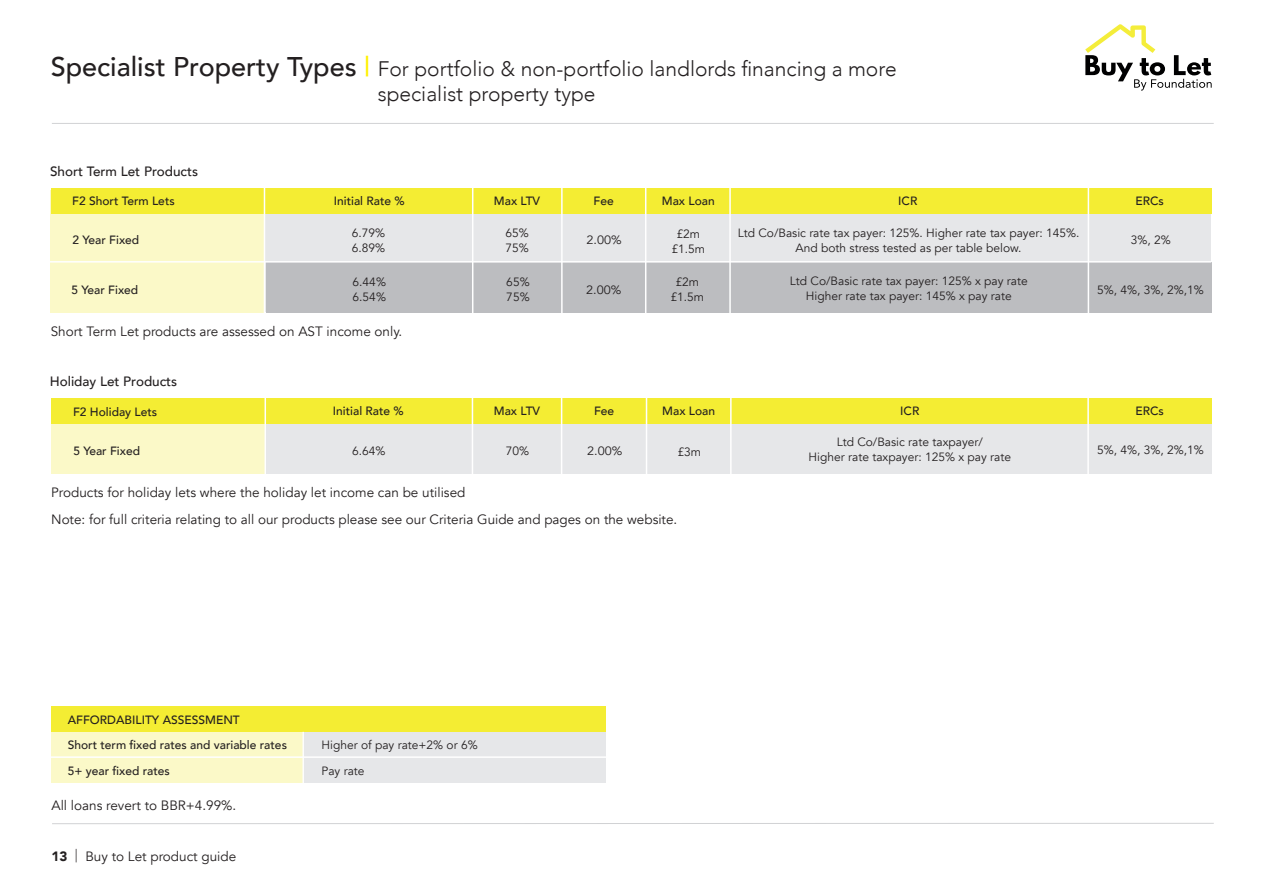
<style>
.page{position:relative;width:1263px;height:893px;background:#fff}
.page>*{position:absolute;margin:0;border:0;box-sizing:border-box;transform-origin:0 0}
.t1{font:300 21px "Avenir";color:#231f20}
.t2{font:13.5px "Avenir";color:#231f20}
.t3{font:500 13.5px "Avenir";color:#231f20}
.t4{font:12px/15px "Avenir";color:#231f20;text-align:center}
.t5{font:500 12px "Avenir";color:#231f20}
.t6{font:12px "Avenir";color:#231f20;scale:1.05 1}
.s1{font-weight:500;font-size:27px}
.s2{font-weight:500;font-size:27px;color:#fff101}
.s3{font-weight:900}
.s4{font-weight:300}
</style>
<div class="page">
<svg style="left:1085px;top:24px;width:127px;height:67px"></svg>
<hr style="left:52px;top:123px;width:1162px;height:1px;background:#d1d2d4">
<hr style="left:52px;top:823px;width:1162px;height:1px;background:#d1d2d4">
<div style="left:303px;top:732px;width:303px;height:51px;background:#e6e7e9"></div>
<div style="left:51px;top:731px;width:252px;height:52px;background:#fbf9c8"></div>
<div style="left:51px;top:706px;width:555px;height:26px;background:#f4ed33"></div>
<hr style="left:50px;top:756px;width:557px;height:2px;background:#fff">
<hr style="left:302px;top:732px;width:2px;height:53px;background:#fff">
<div style="left:265px;top:190px;width:946px;height:122px;background:#e6e7e9"></div>
<div style="left:266px;top:262px;width:945px;height:50px;background:#bcbdc0"></div>
<div style="left:50px;top:190px;width:215px;height:123px;background:#fbf9c8"></div>
<div style="left:51px;top:188px;width:1160px;height:26px;background:#f4ed33"></div>
<hr style="left:48px;top:261px;width:1163px;height:2px;background:#fff">
<hr style="left:1088px;top:183px;width:1px;height:137px;background:#fff">
<hr style="left:729px;top:182px;width:2px;height:138px;background:#fff">
<hr style="left:645px;top:183px;width:1px;height:137px;background:#fff">
<hr style="left:561px;top:182px;width:2px;height:138px;background:#fff">
<hr style="left:472px;top:182px;width:1px;height:138px;background:#fff">
<hr style="left:264px;top:184px;width:1px;height:136px;background:#fff">
<div style="left:265px;top:401px;width:947px;height:72px;background:#e6e7e9"></div>
<div style="left:51px;top:401px;width:214px;height:72px;background:#fbf9c8"></div>
<div style="left:51px;top:399px;width:1161px;height:25px;background:#f4ed33"></div>
<hr style="left:265px;top:393px;width:1px;height:86px;background:#fff">
<hr style="left:1087px;top:393px;width:2px;height:85px;background:#fff">
<hr style="left:730px;top:393px;width:2px;height:85px;background:#fff">
<hr style="left:646px;top:393px;width:1px;height:85px;background:#fff">
<hr style="left:561px;top:393px;width:1px;height:85px;background:#fff">
<hr style="left:472px;top:393px;width:1px;height:85px;background:#fff">
<p class="t1" style="left:51px;top:56px;width:847px"><span class="s1">Specialist Property Types</span> <span class="s2">|</span> For portfolio &amp; non-portfolio landlords financing a more</p>
<p class="t1" style="left:378px;top:81px;width:219px">specialist property type</p>
<p class="t3" style="left:50px;top:159px;width:150px">Short Term Let Products</p>
<p class="t5" style="left:72px;top:191px;width:104px">F2 Short Term Lets</p>
<p class="t5" style="left:334px;top:190px;width:72px">Initial Rate %</p>
<p class="t5" style="left:494px;top:190px;width:48px">Max LTV</p>
<p class="t5" style="left:593px;top:190px;width:22px">Fee</p>
<p class="t5" style="left:662px;top:190px;width:54px">Max Loan</p>
<p class="t5" style="left:898px;top:190px;width:21px">ICR</p>
<p class="t5" style="left:1135px;top:190px;width:30px">ERCs</p>
<p class="t4" style="left:505px;top:226px;width:25px">65%</p>
<p class="t4" style="left:505px;top:241px;width:25px">75%</p>
<p class="t5" style="left:73px;top:230px;width:68px">2 Year Fixed</p>
<p class="t4" style="left:738px;top:225px;width:343px">Ltd Co/Basic rate tax payer: 125%. Higher rate tax payer: 145%.<br>And both stress tested as per table below.</p>
<p class="t4" style="left:506px;top:275px;width:25px">65%</p>
<p class="t4" style="left:506px;top:290px;width:25px">75%</p>
<p class="t4" style="left:352px;top:225px;width:35px">6.79%</p>
<p class="t4" style="left:352px;top:240px;width:35px">6.89%</p>
<p class="t4" style="left:676px;top:227px;width:25px">£2m</p>
<p class="t4" style="left:671px;top:242px;width:35px">£1.5m</p>
<p class="t6" style="left:586px;top:233px;width:35px">2.00%</p>
<p class="t4" style="left:1131px;top:232px;width:42px">3%, 2%</p>
<p class="t4" style="left:790px;top:274px;width:239px">Ltd Co/Basic rate tax payer: 125% x pay rate</p>
<p class="t4" style="left:806px;top:289px;width:207px">Higher rate tax payer: 145% x pay rate</p>
<p class="t4" style="left:353px;top:275px;width:35px">6.44%</p>
<p class="t4" style="left:353px;top:290px;width:35px">6.54%</p>
<p class="t4" style="left:675px;top:275px;width:25px">£2m</p>
<p class="t4" style="left:670px;top:290px;width:35px">£1.5m</p>
<p class="t5" style="left:72px;top:279px;width:68px">5 Year Fixed</p>
<p class="t4" style="left:1097px;top:282px;width:108px">5%, 4%, 3%, 2%,1%</p>
<p class="t6" style="left:586px;top:282px;width:35px">2.00%</p>
<p class="t2" style="left:51px;top:323px;width:353px">Short Term Let products are assessed on AST income only.</p>
<p class="t3" style="left:50px;top:370px;width:129px">Holiday Let Products</p>
<p class="t5" style="left:73px;top:401px;width:86px">F2 Holiday Lets</p>
<p class="t5" style="left:333px;top:401px;width:72px">Initial Rate %</p>
<p class="t5" style="left:494px;top:401px;width:48px">Max LTV</p>
<p class="t5" style="left:594px;top:401px;width:22px">Fee</p>
<p class="t5" style="left:662px;top:401px;width:54px">Max Loan</p>
<p class="t5" style="left:900px;top:401px;width:21px">ICR</p>
<p class="t5" style="left:1135px;top:401px;width:30px">ERCs</p>
<p class="t5" style="left:73px;top:440px;width:68px">5 Year Fixed</p>
<p class="t4" style="left:352px;top:443px;width:35px">6.64%</p>
<p class="t4" style="left:506px;top:443px;width:25px">70%</p>
<p class="t6" style="left:587px;top:444px;width:35px">2.00%</p>
<p class="t4" style="left:677px;top:444px;width:25px">£3m</p>
<p class="t4" style="left:1097px;top:443px;width:108px">5%, 4%, 3%, 2%,1%</p>
<p class="t4" style="left:837px;top:435px;width:148px">Ltd Co/Basic rate taxpayer/</p>
<p class="t4" style="left:808px;top:450px;width:204px">Higher rate taxpayer: 125% x pay rate</p>
<p class="t2" style="left:51px;top:484px;width:416px">Products for holiday lets where the holiday let income can be utilised</p>
<p class="t2" style="left:51px;top:511px;width:628px">Note: for full criteria relating to all our products please see our Criteria Guide and pages on the website.</p>
<p class="t5" style="left:68px;top:709px;width:174px">AFFORDABILITY ASSESSMENT</p>
<p class="t5" style="left:68px;top:734px;width:221px">Short term fixed rates and variable rates</p>
<p class="t4" style="left:321px;top:737px;width:158px">Higher of pay rate+2% or 6%</p>
<p class="t5" style="left:68px;top:761px;width:104px">5+ year fixed rates</p>
<p class="t4" style="left:321px;top:763px;width:45px">Pay rate</p>
<p class="t2" style="left:51px;top:797px;width:186px">All loans revert to BBR+4.99%.</p>
<p class="t2" style="left:51px;top:848px;width:186px"><span class="s3">13</span> <span class="s4">|</span> Buy to Let product guide</p>
</div>
